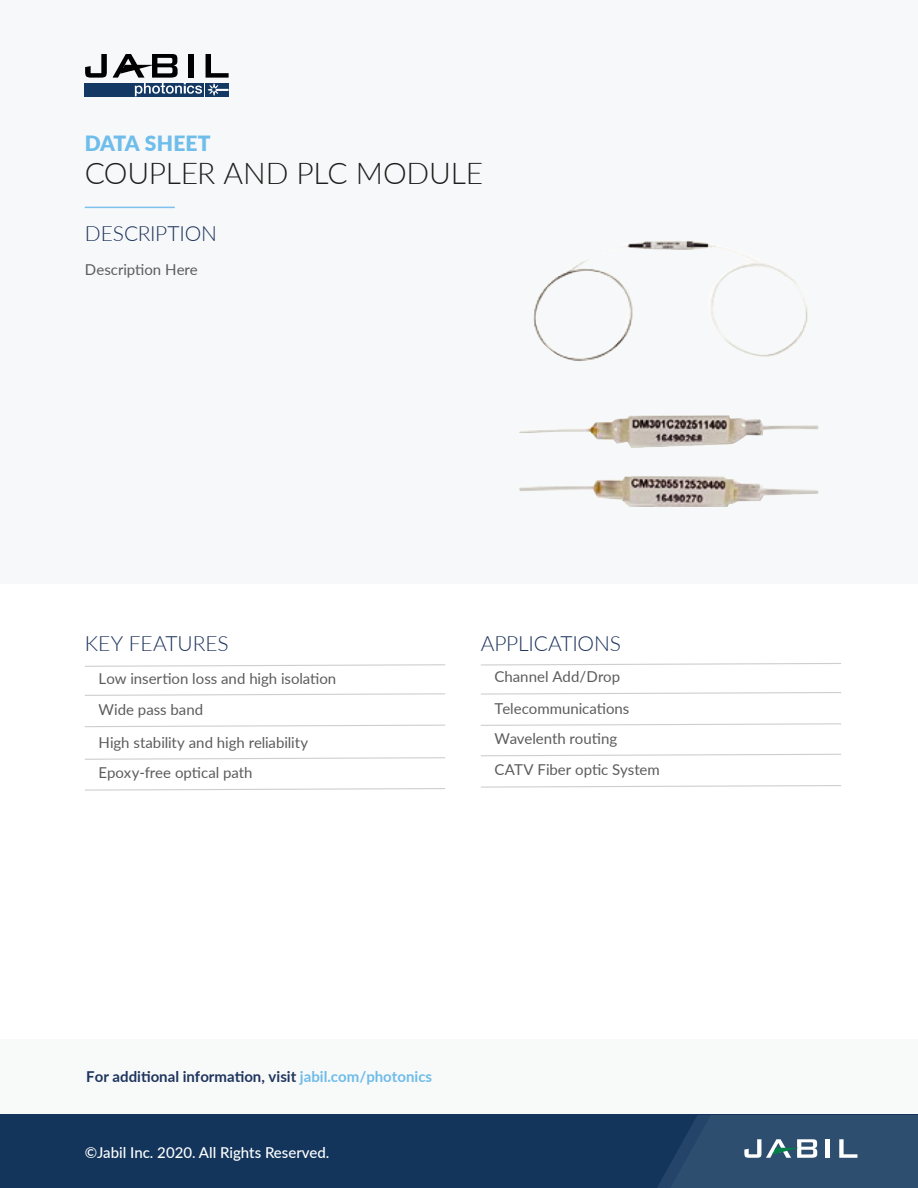
<style>
.page{position:relative;width:918px;height:1188px;background:#fff}
.page>*{position:absolute;margin:0;border:0;box-sizing:border-box;transform-origin:0 0}
.t1{font:300 30px "Lato";letter-spacing:-.005em;color:#1d1d1b}
.t2{font:300 21px "Lato";letter-spacing:-.01em;color:#1f355e}
.t3{font:900 21px "Lato";letter-spacing:.005em;color:#6ebdea}
.t4{font:15px/30.9px "Lato";color:#5c5c5c}
.t5{font:700 15px "Lato";color:#1f355e}
.t6{font:500 15px "Lato";color:#fff}
.s1{color:#6ebce9}
</style>
<div class="page">
<div style="left:0;top:1040px;width:918px;height:148px;background:#f8f9f9"></div>
<div style="left:0;top:0;width:918px;height:584px;background:#f7f8f9"></div>
<div style="left:0;top:1115px;width:918px;height:73px;background:#13355c"></div>
<svg style="left:657px;top:1115px;width:261px;height:73px"></svg>
<svg style="left:85px;top:54px;width:22px;height:24px"></svg>
<div style="left:85px;top:83px;width:119px;height:13px;background:#133863"></div>
<svg style="left:113px;top:54px;width:116px;height:42px"></svg>
<hr style="left:85px;top:207px;width:90px;height:1px;background:#7dc1ec">
<svg style="left:85px;top:693px;width:360px;height:3px"></svg>
<svg style="left:85px;top:757px;width:360px;height:3px"></svg>
<svg style="left:85px;top:788px;width:360px;height:3px"></svg>
<svg style="left:85px;top:724px;width:360px;height:4px"></svg>
<svg style="left:85px;top:664px;width:360px;height:3px"></svg>
<svg style="left:481px;top:692px;width:360px;height:3px"></svg>
<svg style="left:481px;top:753px;width:360px;height:4px"></svg>
<svg style="left:481px;top:723px;width:360px;height:3px"></svg>
<svg style="left:481px;top:785px;width:360px;height:3px"></svg>
<svg style="left:481px;top:663px;width:360px;height:3px"></svg>
<img style="left:534px;top:240px;width:274px;height:121px">
<img style="left:519px;top:415px;width:300px;height:91px">
<h2 class="t3" style="left:85px;top:127px;width:127px">DATA SHEET</h2>
<h1 class="t1" style="left:85px;top:152px;width:400px">COUPLER AND PLC MODULE</h1>
<h2 class="t2" style="left:85px;top:219px;width:134px">DESCRIPTION</h2>
<p class="t4" style="left:85px;top:254px;width:115px">Description Here</p>
<h2 class="t2" style="left:85px;top:629px;width:145px">KEY FEATURES</h2>
<h2 class="t2" style="left:481px;top:629px;width:142px">APPLICATIONS</h2>
<p class="t4" style="left:99px;top:662px;width:239px">Low insertion loss and high isolation</p>
<p class="t4" style="left:495px;top:661px;width:127px">Channel Add/Drop</p>
<p class="t4" style="left:99px;top:693px;width:106px">Wide pass band</p>
<p class="t4" style="left:99px;top:726px;width:211px">High stability and high reliability<br>Epoxy-free optical path</p>
<p class="t4" style="left:495px;top:692px;width:136px">Telecommunications</p>
<p class="t4" style="left:495px;top:723px;width:124px">Wavelenth routing</p>
<p class="t4" style="left:495px;top:754px;width:167px">CATV Fiber optic System</p>
<p class="t5" style="left:86px;top:1066px;width:347px">For additional information, visit <span class="s1">jabil.com/photonics</span></p>
<p class="t6" style="left:85px;top:1142px;width:246px">©Jabil Inc. 2020. All Rights Reserved.</p>
</div>
